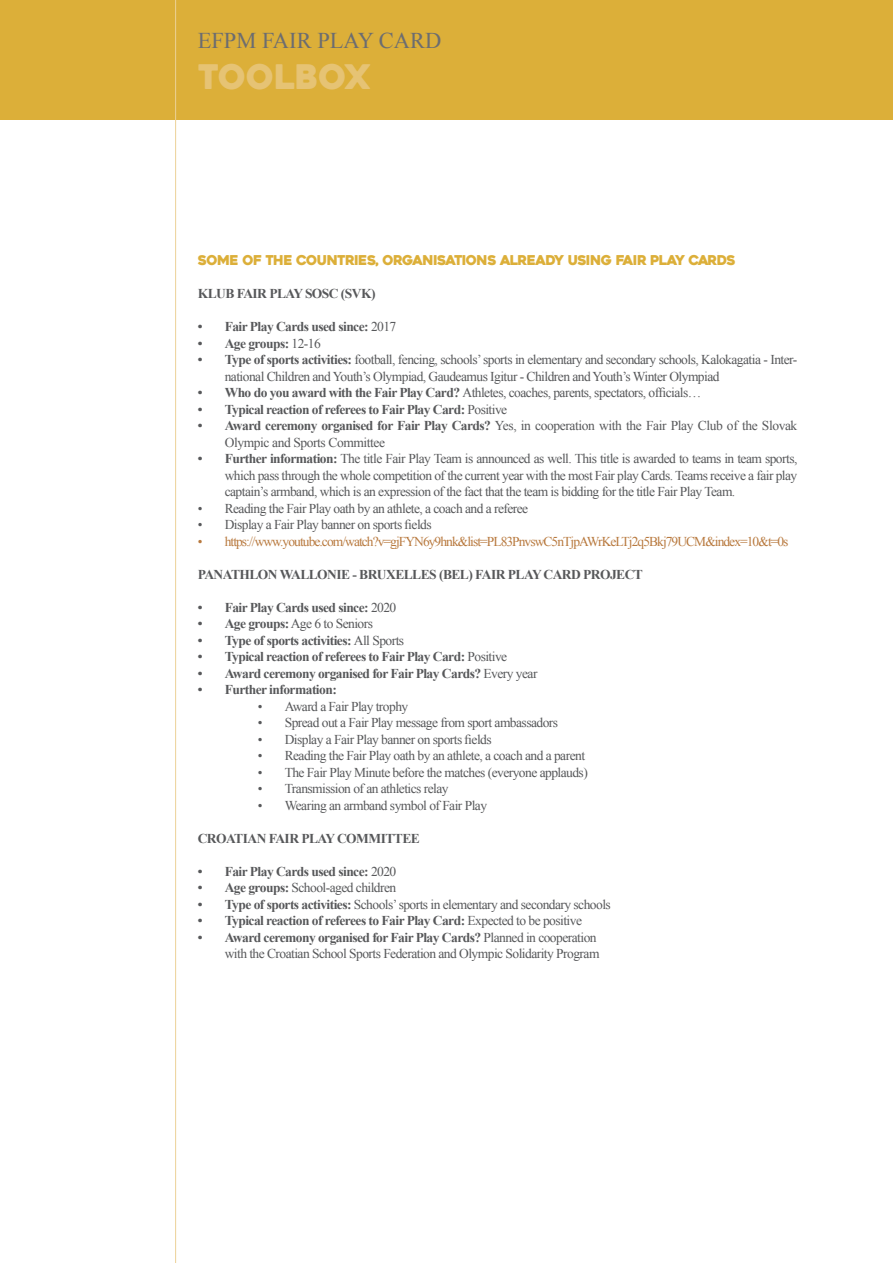
<style>
.page{position:relative;width:893px;height:1263px;background:#fff}
.page>*{position:absolute;margin:0;border:0;box-sizing:border-box;transform-origin:0 0}
.t1{font:33.75px "Heavitas";color:#e6c374}
.t2{font:22.5px "Times New Roman";color:#6c6d70}
.t3{font:13.5px/16.5px "Times New Roman";letter-spacing:-.04em;color:#57585a}
.t4{font:700 13.5px "Times New Roman";letter-spacing:-.04em;color:#57585a}
.t5{font:13.5px "Times New Roman";letter-spacing:-.07em;color:#b8793e}
.t6{font:13.5px "Heavitas";letter-spacing:-.04em;color:#dcaf39}
.s1{font-weight:400}
.s2{font-weight:700}
</style>
<div class="page">
<div style="left:0;top:0;width:893px;height:119px;background:#dcaf39"></div>
<hr style="left:175px;top:0;width:1px;height:1263px;background:#ecd197">
<h2 class="t2" style="left:198px;top:26px;width:245px">EFPM FAIR PLAY CARD</h2>
<h1 class="t1" style="left:198px;top:56px;width:174px">TOOLBOX</h1>
<p class="t6" style="left:198px;top:252px;width:539px">SOME OF THE COUNTRIES, ORGANISATIONS ALREADY USING FAIR PLAY CARDS</p>
<p class="t4" style="left:198px;top:284px;width:179px">KLUB FAIR PLAY SOSC (SVK)</p>
<p class="t4" style="left:198px;top:317px;width:200px">• Fair Play Cards used since: <span class="s1">2017</span></p>
<p class="t4" style="left:198px;top:334px;width:125px">• Age groups: <span class="s1">12-16</span></p>
<p class="t3" style="left:225px;top:351px;width:574px;text-indent:-27px"><span class="s2">• Type of sports activities:</span> football, fencing, schools’ sports in elementary and secondary schools, Kalokagatia - Inter&shy;national Children and Youth’s Olympiad, Gaudeamus Igitur - Children and Youth’s Winter Olympiad</p>
<p class="t3" style="left:198px;top:384px;width:505px"><span class="s2">• Who do you award with the Fair Play Card?</span> Athletes, coaches, parents, spectators, officials…</p>
<p class="t4" style="left:198px;top:400px;width:311px">• Typical reaction of referees to Fair Play Card: <span class="s1">Positive</span></p>
<p class="t3" style="left:225px;top:417px;width:574px;text-indent:-27px"><span class="s2">• Award ceremony organised for Fair Play Cards?</span> Yes, in cooperation with the Fair Play Club of the Slovak<br>Olympic and Sports Committee</p>
<p class="t3" style="left:225px;top:450px;width:574px;text-align:justify;text-indent:-27px"><span class="s2">• Further information:</span> The title Fair Play Team is announced as well. This title is awarded to teams in team sports, which pass through the whole competition of the current year with the most Fair play Cards. Teams receive a fair play captain’s armband, which is an expression of the fact that the team is bidding for the title Fair Play Team.</p>
<p class="t3" style="left:198px;top:500px;width:332px">• Reading the Fair Play oath by an athlete, a coach and a referee</p>
<p class="t3" style="left:198px;top:516px;width:235px">• Display a Fair Play banner on sports fields</p>
<p class="t5" style="left:198px;top:532px;width:592px">• https://www.youtube.com/watch?v=gjFYN6y9hnk&amp;list=PL83PnvswC5nTjpAWrKeLTj2q5Bkj79UCM&amp;index=10&amp;t=0s</p>
<p class="t4" style="left:198px;top:565px;width:447px">PANATHLON WALLONIE - BRUXELLES (BEL) FAIR PLAY CARD PROJECT</p>
<p class="t4" style="left:198px;top:598px;width:200px">• Fair Play Cards used since: <span class="s1">2020</span></p>
<p class="t3" style="left:198px;top:615px;width:177px"><span class="s2">• Age groups:</span> Age 6 to Seniors</p>
<p class="t4" style="left:198px;top:631px;width:208px">• Type of sports activities: <span class="s1">All Sports</span></p>
<p class="t4" style="left:198px;top:647px;width:311px">• Typical reaction of referees to Fair Play Card: <span class="s1">Positive</span></p>
<p class="t4" style="left:198px;top:664px;width:341px">• Award ceremony organised for Fair Play Cards? <span class="s1">Every year</span></p>
<p class="t4" style="left:198px;top:680px;width:141px">• Further information:</p>
<p class="t3" style="left:258px;top:698px;width:152px">• Award a Fair Play trophy</p>
<p class="t3" style="left:258px;top:714px;width:302px">• Spread out a Fair Play message from sport ambassadors</p>
<p class="t3" style="left:258px;top:731px;width:235px">• Display a Fair Play banner on sports fields</p>
<p class="t3" style="left:258px;top:747px;width:329px">• Reading the Fair Play oath by an athlete, a coach and a parent</p>
<p class="t3" style="left:258px;top:764px;width:332px">• The Fair Play Minute before the matches (everyone applauds)</p>
<p class="t3" style="left:258px;top:780px;width:192px">• Transmission of an athletics relay</p>
<p class="t3" style="left:258px;top:797px;width:231px">• Wearing an armband symbol of Fair Play</p>
<p class="t4" style="left:198px;top:829px;width:224px">CROATIAN FAIR PLAY COMMITTEE</p>
<p class="t4" style="left:198px;top:862px;width:200px">• Fair Play Cards used since: <span class="s1">2020</span></p>
<p class="t3" style="left:198px;top:879px;width:200px"><span class="s2">• Age groups:</span> School-aged children</p>
<p class="t3" style="left:198px;top:896px;width:415px"><span class="s2">• Type of sports activities:</span> Schools’ sports in elementary and secondary schools</p>
<p class="t4" style="left:198px;top:911px;width:386px">• Typical reaction of referees to Fair Play Card: <span class="s1">Expected to be positive</span></p>
<p class="t3" style="left:198px;top:929px;width:403px;text-align:right"><span class="s2">• Award ceremony organised for Fair Play Cards?</span> Planned in cooperation with the Croatian School Sports Federation and Olympic Solidarity Program</p>
</div>
